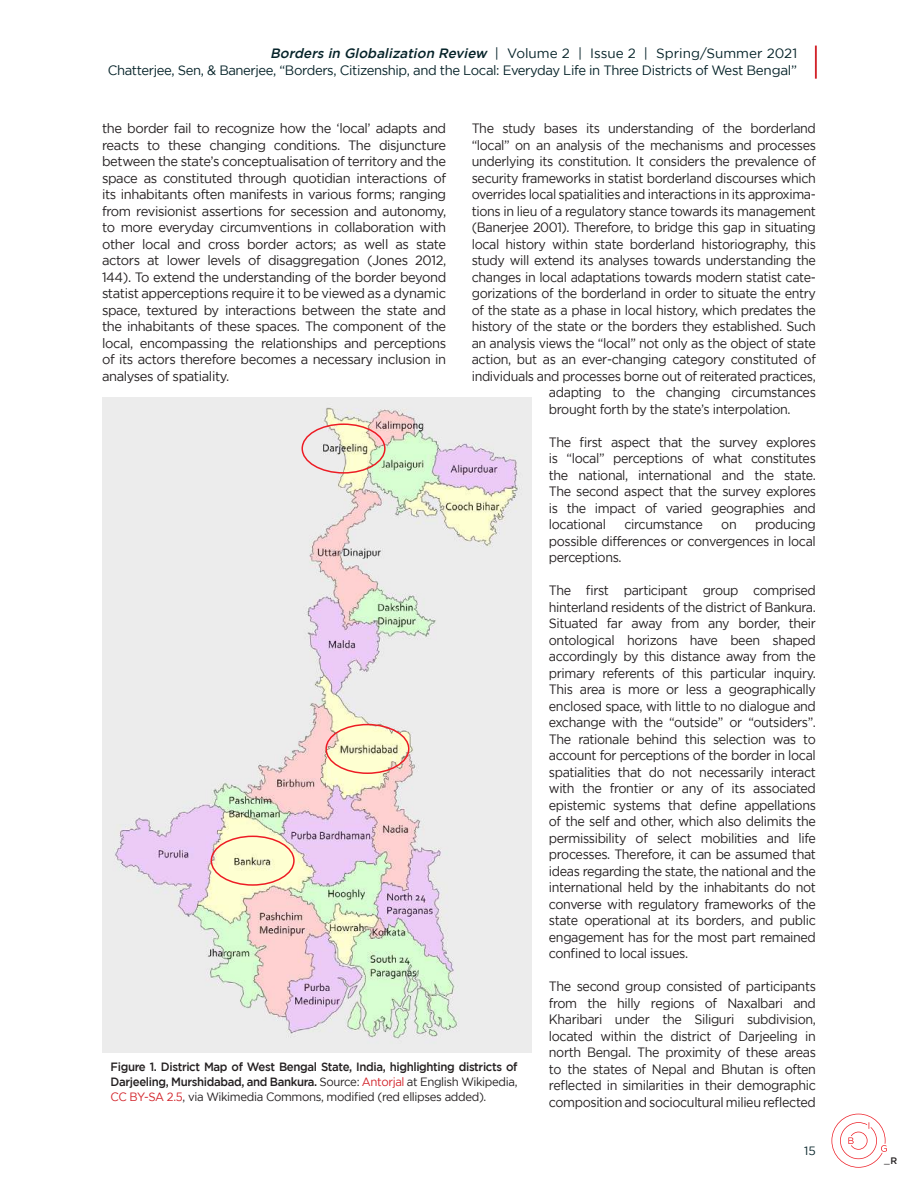
<style>
.page{position:relative;width:918px;height:1188px;background:#fff}
.page>*{position:absolute;margin:0;border:0;box-sizing:border-box;transform-origin:0 0}
.t1{font:13.5px/16.5px "Gotham";letter-spacing:-.03em;color:#231f20;text-align:justify;scale:.93 1}
.t2{font:13.5px/16.5px "Gotham";letter-spacing:-.03em;color:#231f20;text-align:justify;scale:.96 1}
.t3{font:13.5px/16.5px "Gotham";letter-spacing:-.03em;color:#062329;text-align:right}
.t4{font:500 12px/15px "Gotham";letter-spacing:-.03em;color:#231f20;text-align:justify;scale:.95 1}
.t5{font:12px "Gotham";color:#062329}
.t6{font:9.45px "Gotham";color:#231f20}
.s1{font-weight:500;font-style:italic}
.s2{font-weight:400}
.s3{font-weight:400;color:#d2232a}
</style>
<div class="page">
<hr style="left:815px;top:46px;width:2px;height:33px;background:#d2232a">
<svg style="left:832px;top:1114px;width:55px;height:54px"></svg>
<img style="left:102px;top:398px;width:430px;height:655px">
<div style="left:302px;top:423px;width:84px;height:51px;border:2px solid #ed1c24;border-radius:50%"></div>
<div style="left:325px;top:724px;width:85px;height:50px;border:2px solid #ed1c24;border-radius:50%"></div>
<div style="left:211px;top:836px;width:84px;height:50px;border:2px solid #ed1c24;border-radius:50%"></div>
<p class="t3" style="left:108px;top:46px;width:691px"><span class="s1">Borders in Globalization Review</span> | Volume 2 | Issue 2 | Spring/Summer 2021<br>Chatterjee, Sen, &amp; Banerjee, “Borders, Citizenship, and the Local: Everyday Life in Three Districts of West Bengal”</p>
<p class="t2" style="left:102px;top:121px;width:360px">the border fail to recognize how the ‘local’ adapts and reacts to these changing conditions. The disjuncture between the state’s conceptualisation of territory and the space as constituted through quotidian interactions of its inhabitants often manifests in various forms; ranging from revisionist assertions for secession and autonomy, to more everyday circumventions in collaboration with other local and cross border actors; as well as state actors at lower levels of disaggregation (Jones 2012, 144). To extend the understanding of the border beyond statist apperceptions require it to be viewed as a dynamic space, textured by interactions between the state and the inhabitants of these spaces. The component of the local, encompassing the relationships and perceptions of its actors therefore becomes a necessary inclusion in analyses of spatiality.</p>
<p class="t1" style="left:472px;top:121px;width:372px">The study bases its understanding of the borderland</p>
<p class="t1" style="left:472px;top:137px;width:372px">“local” on an analysis of the mechanisms and processes</p>
<p class="t1" style="left:472px;top:154px;width:372px">underlying its constitution. It considers the prevalence of</p>
<p class="t1" style="left:472px;top:170px;width:372px">security frameworks in statist borderland discourses which</p>
<p class="t1" style="left:472px;top:187px;width:372px">overrides local spatialities and interactions in its approxima-</p>
<p class="t1" style="left:472px;top:203px;width:372px">tions in lieu of a regulatory stance towards its management</p>
<p class="t1" style="left:472px;top:220px;width:372px">(Banerjee 2001). Therefore, to bridge this gap in situating</p>
<p class="t1" style="left:472px;top:236px;width:372px">local history within state borderland historiography, this</p>
<p class="t1" style="left:472px;top:253px;width:372px">study will extend its analyses towards understanding the</p>
<p class="t1" style="left:472px;top:269px;width:372px">changes in local adaptations towards modern statist cate-</p>
<p class="t1" style="left:472px;top:286px;width:372px">gorizations of the borderland in order to situate the entry</p>
<p class="t1" style="left:472px;top:302px;width:372px">of the state as a phase in local history, which predates the</p>
<p class="t1" style="left:472px;top:319px;width:372px">history of the state or the borders they established. Such</p>
<p class="t1" style="left:472px;top:335px;width:372px">an analysis views the “local” not only as the object of state</p>
<p class="t1" style="left:472px;top:352px;width:372px">action, but as an ever-changing category constituted of</p>
<p class="t1" style="left:472px;top:368px;width:372px">individuals and processes borne out of reiterated practices,</p>
<p class="t1" style="left:549px;top:385px;width:289px">adapting to the changing circumstances</p>
<p class="t1" style="left:549px;top:401px;width:261px">brought forth by the state’s interpolation.</p>
<p class="t1" style="left:549px;top:433px;width:289px">The first aspect that the survey explores is “local” perceptions of what constitutes the national, international and the state.<br>The second aspect that the survey explores is the impact of varied geographies and locational</p>
<p class="t1" style="left:549px;top:517px;width:289px;text-indent:206px">producing possible differences or convergences in local perceptions.</p>
<p class="t1" style="left:549px;top:582px;width:289px">The first participant group comprised hinterland residents of the district of Bankura.<br>Situated far away from any border, their ontological horizons have been shaped accordingly by this distance away from the primary referents of this particular inquiry.<br>This area is more or less a geographically enclosed space, with little to no dialogue and exchange with the “outside” or “outsiders”.<br>The rationale behind this selection was to account for perceptions of the border in local spatialities that do not necessarily interact with the frontier or any of its associated epistemic systems that define appellations of the self and other, which also delimits the permissibility of select mobilities and life processes. Therefore, it can be assumed that ideas regarding the state, the national and the international held by the inhabitants do not converse with regulatory frameworks of the state operational at its borders, and public engagement has for the most part remained confined to local issues.</p>
<p class="t1" style="left:549px;top:979px;width:289px">The second group consisted of participants from the hilly regions of Naxalbari and Kharibari under the Siliguri subdivision, located within the district of Darjeeling in north Bengal. The proximity of these areas to the states of Nepal and Bhutan is often reflected in similarities in their demographic composition and sociocultural milieu reflected</p>
<p class="t1" style="left:624px;top:517px;width:86px">circumstance</p>
<p class="t1" style="left:721px;top:517px;width:18px">on</p>
<p class="t4" style="left:111px;top:1059px;width:430px">Figure 1. District Map of West Bengal State, India, highlighting districts of Darjeeling, Murshidabad, and Bankura. <span class="s2">Source:</span> <span class="s3">Antorjal</span> <span class="s2">at English Wikipedia, </span><span class="s3">CC BY-SA 2.5</span><span class="s2">, via Wikimedia Commons, modified (red ellipses added).</span></p>
<p class="t5" style="left:804px;top:1145px;width:13px">15</p>
<p class="t6" style="left:884px;top:1155px;width:14px">_<sub>R</sub></p>
</div>
